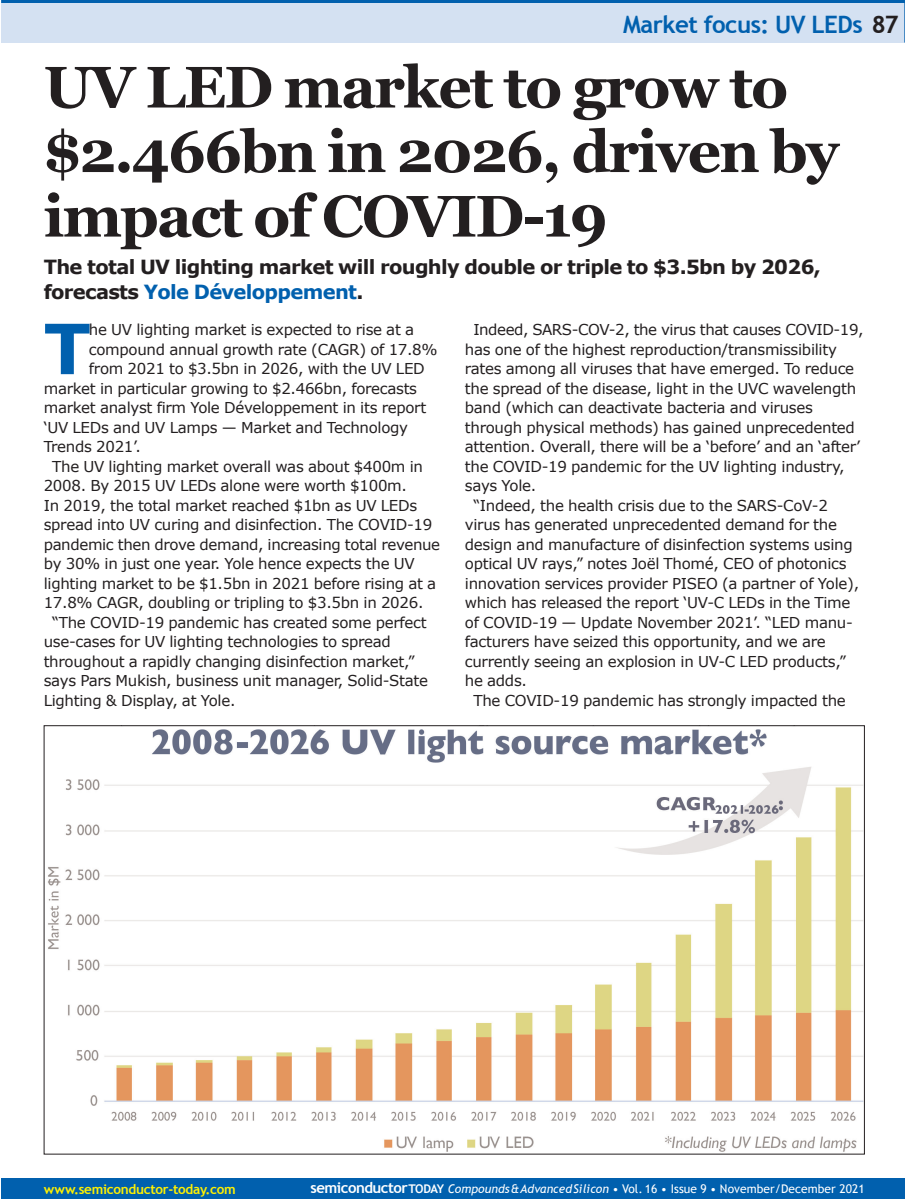
<style>
.page{position:relative;width:905px;height:1199px;background:#fff}
.page>*{position:absolute;margin:0;border:0;box-sizing:border-box;transform-origin:0 0}
.t1{font:700 69.3px "Verdana";color:#0160ae}
.t2{font:700 58.5px/64.5px "Georgia";letter-spacing:-.03em;color:#231f20}
.t3{font:700 24px "Trebuchet MS";letter-spacing:-.02em;color:#0160ae}
.t4{font:700 19.5px/25.5px "Verdana";letter-spacing:-.035em;color:#231f20}
.t5{font:15px "Verdana";letter-spacing:-.02em;color:#231f20}
.t6{font:700 13.5px "Trebuchet MS";letter-spacing:-.02em;color:#fff101}
.t7{font:12px "Trebuchet MS";letter-spacing:.005em;color:#fff}
.s1{color:#231f20}
.s2{color:#0160ae}
.s3{font-weight:700;font-size:15px}
.s4{font-weight:700}
.s5{font-style:italic}
</style>
<div class="page">
<div style="left:1px;top:0;width:903px;height:43px;background:#d4e1f2"></div>
<hr style="left:904px;top:0;width:1px;height:43px;background:#0160ae">
<hr style="left:1px;top:0;width:903px;height:3px;background:#0160ae">
<div style="left:1px;top:1178px;width:903px;height:20px;background:#0160ae"></div>
<img style="left:48px;top:767px;width:814px;height:385px">
<img style="left:152px;top:729px;width:615px;height:34px">
<p class="t3" style="left:623px;top:10px;width:277px">Market focus: UV LEDs <span class="s1">87</span></p>
<p class="t2" style="left:44px;top:55px;width:796px">UV LED market to grow to $2.466bn in 2026, driven by impact of COVID-19</p>
<p class="t4" style="left:44px;top:253px;width:778px">The total UV lighting market will roughly double or triple to $3.5bn by 2026, forecasts <span class="s2">Yole Développement</span>.</p>
<p class="t1" style="left:44px;top:304px;width:49px">T</p>
<p class="t5" style="left:89px;top:320px;width:327px">he UV lighting market is expected to rise at a</p>
<p class="t5" style="left:89px;top:339px;width:350px">compound annual growth rate (CAGR) of 17.8%</p>
<p class="t5" style="left:89px;top:359px;width:337px">from 2021 to $3.5bn in 2026, with the UV LED</p>
<p class="t5" style="left:44px;top:378px;width:375px">market in particular growing to $2.466bn, forecasts</p>
<p class="t5" style="left:44px;top:398px;width:384px">market analyst firm Yole Développement in its report</p>
<p class="t5" style="left:44px;top:417px;width:366px">‘UV LEDs and UV Lamps — Market and Technology</p>
<p class="t5" style="left:44px;top:437px;width:99px">Trends 2021’.</p>
<p class="t5" style="left:52px;top:456px;width:372px">The UV lighting market overall was about $400m in</p>
<p class="t5" style="left:44px;top:476px;width:365px">2008. By 2015 UV LEDs alone were worth $100m.</p>
<p class="t5" style="left:44px;top:495px;width:375px">In 2019, the total market reached $1bn as UV LEDs</p>
<p class="t5" style="left:44px;top:515px;width:390px">spread into UV curing and disinfection. The COVID-19</p>
<p class="t5" style="left:44px;top:534px;width:398px">pandemic then drove demand, increasing total revenue</p>
<p class="t5" style="left:44px;top:554px;width:372px">by 30% in just one year. Yole hence expects the UV</p>
<p class="t5" style="left:44px;top:573px;width:394px">lighting market to be $1.5bn in 2021 before rising at a</p>
<p class="t5" style="left:44px;top:593px;width:381px">17.8% CAGR, doubling or tripling to $3.5bn in 2026.</p>
<p class="t5" style="left:52px;top:612px;width:376px">“The COVID-19 pandemic has created some perfect</p>
<p class="t5" style="left:44px;top:632px;width:349px">use-cases for UV lighting technologies to spread</p>
<p class="t5" style="left:44px;top:651px;width:372px">throughout a rapidly changing disinfection market,”</p>
<p class="t5" style="left:44px;top:671px;width:386px">says Pars Mukish, business unit manager, Solid-State</p>
<p class="t5" style="left:44px;top:690px;width:193px">Lighting &amp; Display, at Yole.</p>
<p class="t5" style="left:473px;top:320px;width:391px">Indeed, SARS-COV-2, the virus that causes COVID-19,</p>
<p class="t5" style="left:465px;top:339px;width:373px">has one of the highest reproduction/transmissibility</p>
<p class="t5" style="left:465px;top:359px;width:391px">rates among all viruses that have emerged. To reduce</p>
<p class="t5" style="left:465px;top:378px;width:393px">the spread of the disease, light in the UVC wavelength</p>
<p class="t5" style="left:465px;top:398px;width:349px">band (which can deactivate bacteria and viruses</p>
<p class="t5" style="left:465px;top:417px;width:391px">through physical methods) has gained unprecedented</p>
<p class="t5" style="left:465px;top:437px;width:397px">attention. Overall, there will be a ‘before’ and an ‘after’</p>
<p class="t5" style="left:465px;top:456px;width:381px">the COVID-19 pandemic for the UV lighting industry,</p>
<p class="t5" style="left:465px;top:476px;width:73px">says Yole.</p>
<p class="t5" style="left:473px;top:495px;width:356px">“Indeed, the health crisis due to the SARS-CoV-2</p>
<p class="t5" style="left:465px;top:515px;width:373px">virus has generated unprecedented demand for the</p>
<p class="t5" style="left:465px;top:534px;width:389px">design and manufacture of disinfection systems using</p>
<p class="t5" style="left:465px;top:554px;width:383px">optical UV rays,” notes Joël Thomé, CEO of photonics</p>
<p class="t5" style="left:465px;top:573px;width:396px">innovation services provider PISEO (a partner of Yole),</p>
<p class="t5" style="left:465px;top:593px;width:387px">which has released the report ‘UV-C LEDs in the Time</p>
<p class="t5" style="left:465px;top:612px;width:389px">of COVID-19 — Update November 2021’. “LED manu-</p>
<p class="t5" style="left:465px;top:632px;width:362px">facturers have seized this opportunity, and we are</p>
<p class="t5" style="left:465px;top:651px;width:382px">currently seeing an explosion in UV-C LED products,”</p>
<p class="t5" style="left:465px;top:671px;width:64px">he adds.</p>
<p class="t5" style="left:473px;top:690px;width:374px">The COVID-19 pandemic has strongly impacted the</p>
<p class="t6" style="left:44px;top:1180px;width:194px">www.semiconductor-today.com</p>
<p class="t7" style="left:310px;top:1181px;width:555px"><span class="s3">semiconductor</span><span class="s4">TODAY</span> <span class="s5">Compounds&amp;AdvancedSilicon</span> • Vol. 16 • Issue 9 • November/December 2021</p>
</div>
